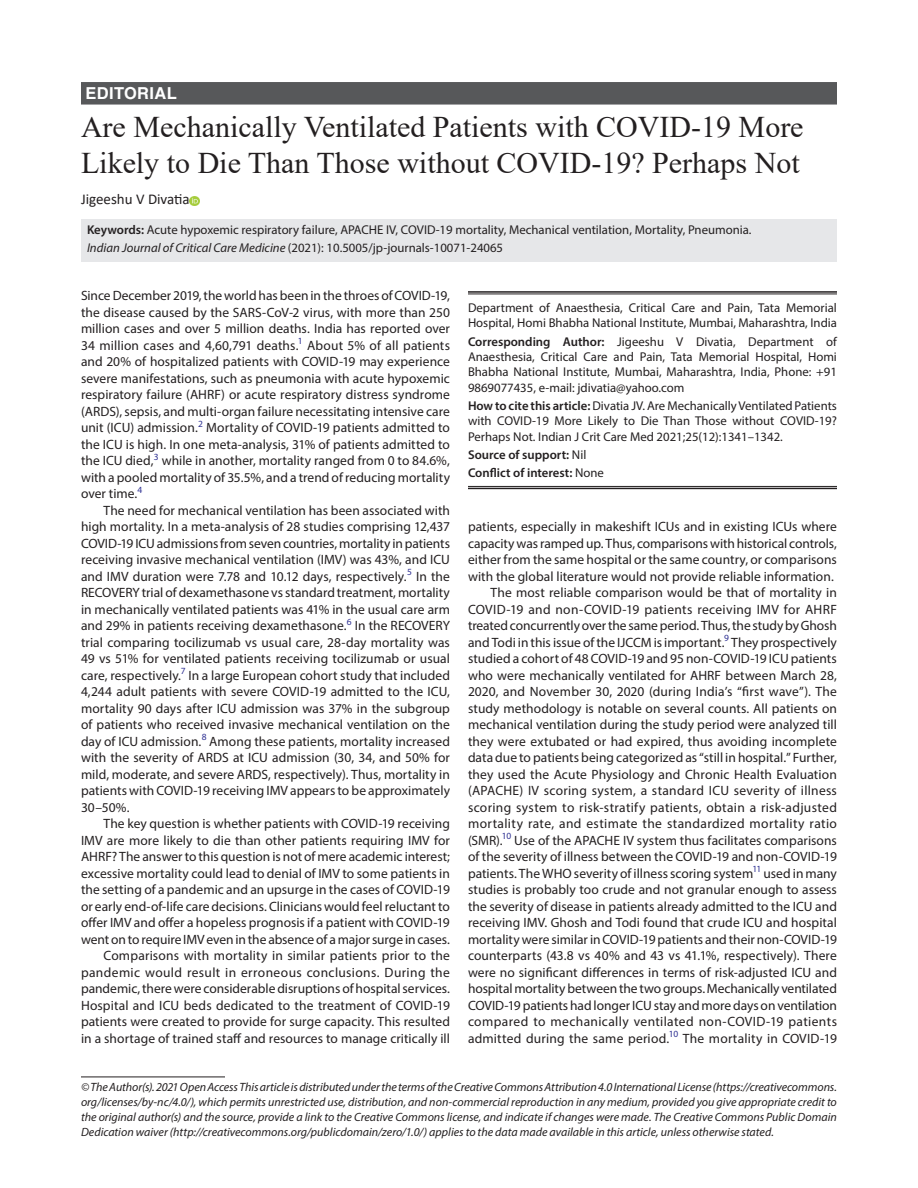
<style>
.page{position:relative;width:918px;height:1188px;background:#fff}
.page>*{position:absolute;margin:0;border:0;box-sizing:border-box;transform-origin:0 0}
.t1{font:30px/36px "Times New Roman";color:#231f20}
.ArticleType{font:700 16.5px "Helvetica LT Std";letter-spacing:.025em;color:#fff}
.AuthorName{font:15px "Calibri";color:#231f20}
.Para-Indent{font:13.5px/16.5px "Myriad Pro";color:#231f20;text-align:justify}
.Para-NoIndent{font:13.5px/16.5px "Myriad Pro";letter-spacing:.005em;color:#231f20;text-align:justify}
.Corresponding_Author{font:12.75px/15.3px "Myriad Pro";color:#231f20;text-align:justify}
.How_to_Cite{font:12.75px/15.3px "Myriad Pro";color:#231f20;text-align:justify}
.Affiliation-first{font:12.75px/15.3px "Myriad Pro";color:#231f20}
.Keywords{font:12.75px "Myriad Pro";color:#231f20}
.JT_DOI{font:12.75px "Myriad Pro";color:#231f20}
.COI{font:600 12.75px "Myriad Pro";color:#231f20}
.Source{font:600 12.75px "Myriad Pro";color:#231f20}
.FootNote{font:italic 12px/15px "Myriad Pro";color:#231f20;text-align:justify}
.s1{font-weight:600}
.s2{font-style:italic}
.s3{font-weight:400}
</style>
<div class="page">
<div style="left:81px;top:82px;width:756px;height:23px;background:#57585a"></div>
<div style="left:81px;top:219px;width:756px;height:24px;background:#e6e7e9"></div>
<div style="left:81px;top:237px;width:756px;height:24px;background:#e6e7e9"></div>
<svg style="left:190px;top:196px;width:9px;height:9px"></svg>
<hr style="left:81px;top:1077px;width:144px;height:1px;background:#231f20">
<hr style="left:468px;top:291px;width:369px;height:2px;background:#231f20">
<hr style="left:468px;top:294px;width:369px;height:1px;background:#231f20">
<hr style="left:468px;top:486px;width:369px;height:1px;background:#231f20">
<hr style="left:468px;top:488px;width:369px;height:1px;background:#231f20">
<p class="ArticleType" style="left:86px;top:83px;width:93px">EDITORIAL</p>
<p class="t1" style="left:81px;top:108px;width:724px">Are Mechanically Ventilated Patients with COVID-19 More<br>Likely to Die Than Those without COVID-19? Perhaps Not</p>
<p class="AuthorName" style="left:81px;top:189px;width:110px">Jigeeshu V Divatia</p>
<p class="Keywords" style="left:87px;top:222px;width:666px"><span class="s1">Keywords:</span> Acute hypoxemic respiratory failure, APACHE IV, COVID-19 mortality, Mechanical ventilation, Mortality, Pneumonia.</p>
<p class="JT_DOI" style="left:87px;top:240px;width:418px"><span class="s2">Indian Journal of Critical Care Medicine</span> (2021): 10.5005/jp-journals-10071-24065</p>
<p class="Para-NoIndent" style="left:81px;top:287px;width:371px">Since December 2019, the world has been in the throes of COVID-19, the disease caused by the SARS-CoV-2 virus, with more than 250 million cases and over 5 million deaths. India has reported over 34 million cases and 4,60,791 deaths.<sup>1</sup> About 5% of all patients and 20% of hospitalized patients with COVID-19 may experience severe manifestations, such as pneumonia with acute hypoxemic respiratory failure (AHRF) or acute respiratory distress syndrome (ARDS), sepsis, and multi-organ failure necessitating intensive care unit (ICU) admission.<sup>2</sup> Mortality of COVID-19 patients admitted to the ICU is high. In one meta-analysis, 31% of patients admitted to the ICU died,<sup>3</sup> while in another, mortality ranged from 0 to 84.6%, with a pooled mortality of 35.5%, and a trend of reducing mortality over time.<sup>4</sup></p>
<p class="Para-Indent" style="left:81px;top:502px;width:371px;text-indent:22px">The need for mechanical ventilation has been associated with high mortality. In a meta-analysis of 28 studies comprising 12,437<br>COVID-19 ICU admissions from seven countries, mortality in patients receiving invasive mechanical ventilation (IMV) was 43%, and ICU and IMV duration were 7.78 and 10.12 days, respectively.<sup>5</sup> In the RECOVERY trial of dexamethasone vs standard treatment, mortality in mechanically ventilated patients was 41% in the usual care arm and 29% in patients receiving dexamethasone.<sup>6</sup> In the RECOVERY trial comparing tocilizumab vs usual care, 28-day mortality was 49 vs 51% for ventilated patients receiving tocilizumab or usual care, respectively.<sup>7</sup> In a large European cohort study that included 4,244 adult patients with severe COVID-19 admitted to the ICU, mortality 90 days after ICU admission was 37% in the subgroup of patients who received invasive mechanical ventilation on the day of ICU admission.<sup>8</sup> Among these patients, mortality increased with the severity of ARDS at ICU admission (30, 34, and 50% for mild, moderate, and severe ARDS, respectively). Thus, mortality in patients with COVID-19 receiving IMV appears to be approximately 30–50%.</p>
<p class="Para-Indent" style="left:81px;top:815px;width:371px;text-indent:22px">The key question is whether patients with COVID-19 receiving IMV are more likely to die than other patients requiring IMV for AHRF? The answer to this question is not of mere academic interest; excessive mortality could lead to denial of IMV to some patients in the setting of a pandemic and an upsurge in the cases of COVID-19 or early end-of-life care decisions. Clinicians would feel reluctant to offer IMV and offer a hopeless prognosis if a patient with COVID-19 went on to require IMV even in the absence of a major surge in cases.</p>
<p class="Para-Indent" style="left:81px;top:947px;width:371px;text-indent:22px">Comparisons with mortality in similar patients prior to the pandemic would result in erroneous conclusions. During the pandemic, there were considerable disruptions of hospital services.<br>Hospital and ICU beds dedicated to the treatment of COVID-19 patients were created to provide for surge capacity. This resulted in a shortage of trained staff and resources to manage critically ill</p>
<p class="FootNote" style="left:81px;top:1079px;width:758px">© The Author(s). 2021 Open Access This article is distributed under the terms of the Creative Commons Attribution 4.0 International License (https://creativecommons. org/licenses/by-nc/4.0/), which permits unrestricted use, distribution, and non-commercial reproduction in any medium, provided you give appropriate credit to the original author(s) and the source, provide a link to the Creative Commons license, and indicate if changes were made. The Creative Commons Public Domain Dedication waiver (http://creativecommons.org/publicdomain/zero/1.0/) applies to the data made available in this article, unless otherwise stated.</p>
<p class="Affiliation-first" style="left:468px;top:300px;width:371px">Department of Anaesthesia, Critical Care and Pain, Tata Memorial<br>Hospital, Homi Bhabha National Institute, Mumbai, Maharashtra, India</p>
<p class="Corresponding_Author" style="left:468px;top:334px;width:371px"><span class="s1">Corresponding Author:</span> Jigeeshu V Divatia, Department of Anaesthesia, Critical Care and Pain, Tata Memorial Hospital, Homi Bhabha National Institute, Mumbai, Maharashtra, India, Phone: +91<br>9869077435, e-mail: jdivatia@yahoo.com</p>
<p class="How_to_Cite" style="left:468px;top:398px;width:371px"><span class="s1">How to cite this article:</span> Divatia JV. Are Mechanically Ventilated Patients with COVID-19 More Likely to Die Than Those without COVID-19?<br>Perhaps Not. Indian J Crit Care Med 2021;25(12):1341–1342.</p>
<p class="Source" style="left:468px;top:446px;width:120px">Source of support: <span class="s3">Nil</span></p>
<p class="COI" style="left:468px;top:465px;width:137px">Conflict of interest: <span class="s3">None</span></p>
<p class="Para-Indent" style="left:468px;top:518px;width:371px">patients, especially in makeshift ICUs and in existing ICUs where capacity was ramped up. Thus, comparisons with historical controls, either from the same hospital or the same country, or comparisons with the global literature would not provide reliable information.</p>
<p class="Para-Indent" style="left:468px;top:584px;width:371px;text-indent:22px">The most reliable comparison would be that of mortality in COVID-19 and non-COVID-19 patients receiving IMV for AHRF treated concurrently over the same period. Thus, the study by Ghosh and Todi in this issue of the IJCCM is important.<sup>9</sup> They prospectively studied a cohort of 48 COVID-19 and 95 non-COVID-19 ICU patients who were mechanically ventilated for AHRF between March 28, 2020, and November 30, 2020 (during India’s “first wave”). The study methodology is notable on several counts. All patients on mechanical ventilation during the study period were analyzed till they were extubated or had expired, thus avoiding incomplete data due to patients being categorized as “still in hospital.” Further, they used the Acute Physiology and Chronic Health Evaluation (APACHE) IV scoring system, a standard ICU severity of illness scoring system to risk-stratify patients, obtain a risk-adjusted mortality rate, and estimate the standardized mortality ratio (SMR).<sup>10</sup> Use of the APACHE IV system thus facilitates comparisons of the severity of illness between the COVID-19 and non-COVID-19 patients. The WHO severity of illness scoring system<sup>11</sup> used in many studies is probably too crude and not granular enough to assess the severity of disease in patients already admitted to the ICU and receiving IMV. Ghosh and Todi found that crude ICU and hospital mortality were similar in COVID-19 patients and their non-COVID-19 counterparts (43.8 vs 40% and 43 vs 41.1%, respectively). There were no significant differences in terms of risk-adjusted ICU and hospital mortality between the two groups. Mechanically ventilated COVID-19 patients had longer ICU stay and more days on ventilation compared to mechanically ventilated non-COVID-19 patients admitted during the same period.<sup>10</sup> The mortality in COVID-19</p>
</div>
